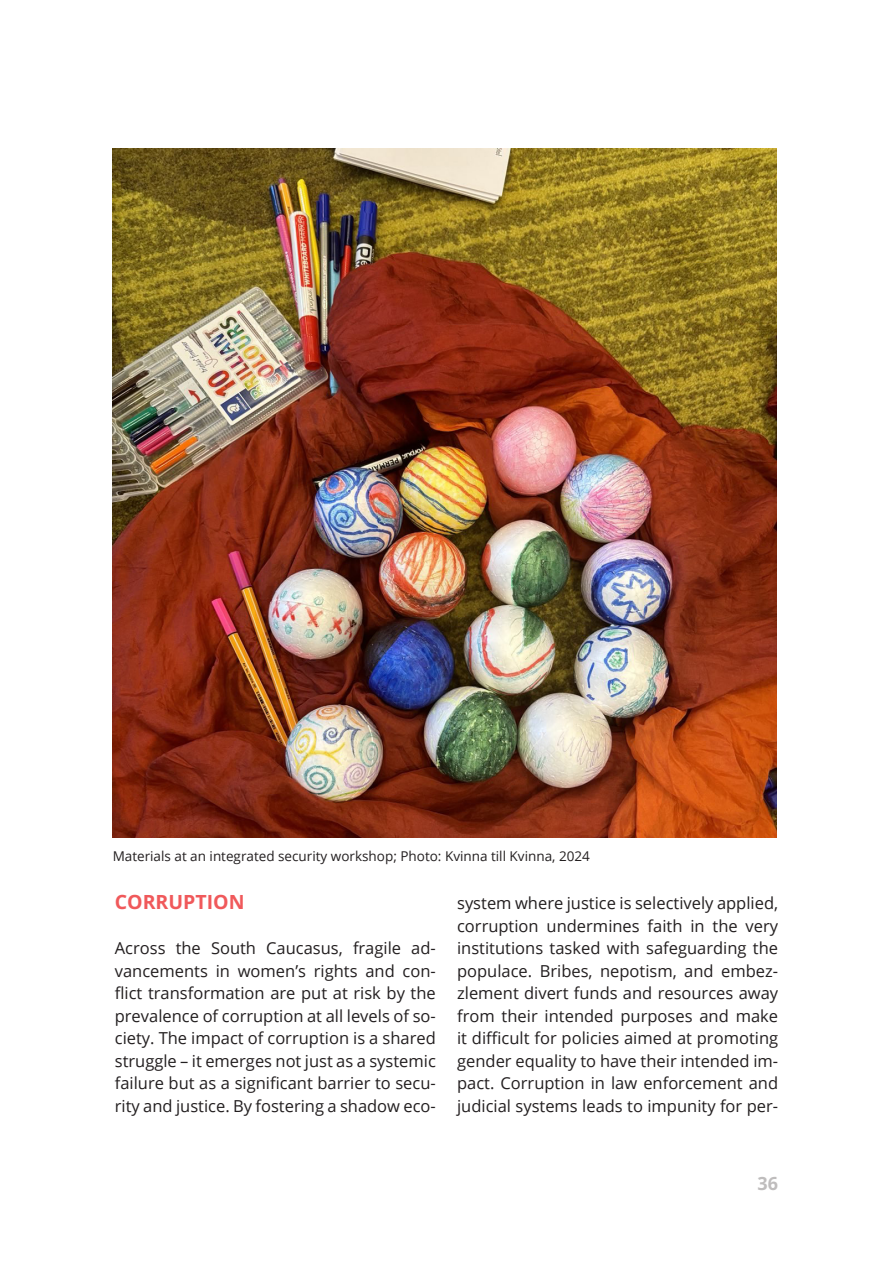
<style>
.page{position:relative;width:893px;height:1263px;background:#fff}
.page>*{position:absolute;margin:0;border:0;box-sizing:border-box;transform-origin:0 0}
.Qvesatauri{font:700 19.5px "Open Sans";color:#f0595b}
.t1{font:700 18px "Open Sans";color:#bfbdbd}
.t2{font:16.5px/22.5px "Open Sans";color:#231f20;text-align:justify}
.foto_minaceri{font:13.5px "Open Sans";color:#231f20}
</style>
<div class="page">
<img style="left:113px;top:149px;width:663px;height:689px">
<p class="foto_minaceri" style="left:113px;top:847px;width:479px">Materials at an integrated security workshop; Photo: Kvinna till Kvinna, 2024</p>
<p class="Qvesatauri" style="left:115px;top:889px;width:131px">CORRUPTION</p>
<p class="t2" style="left:115px;top:936px;width:323px">Across the South Caucasus, fragile ad&shy;vancements in women’s rights and con&shy;flict transformation are put at risk by the prevalence of corruption at all levels of so&shy;ciety. The impact of corruption is a shared struggle – it emerges not just as a systemic failure but as a significant barrier to secu&shy;rity and justice. By fostering a shadow eco-</p>
<p class="t2" style="left:457px;top:891px;width:323px">system where justice is selectively applied, corruption undermines faith in the very institutions tasked with safeguarding the populace. Bribes, nepotism, and embez&shy;zlement divert funds and resources away from their intended purposes and make it difficult for policies aimed at promoting gender equality to have their intended im&shy;pact. Corruption in law enforcement and judicial systems leads to impunity for per-</p>
<p class="t1" style="left:758px;top:1171px;width:22px">36</p>
</div>
